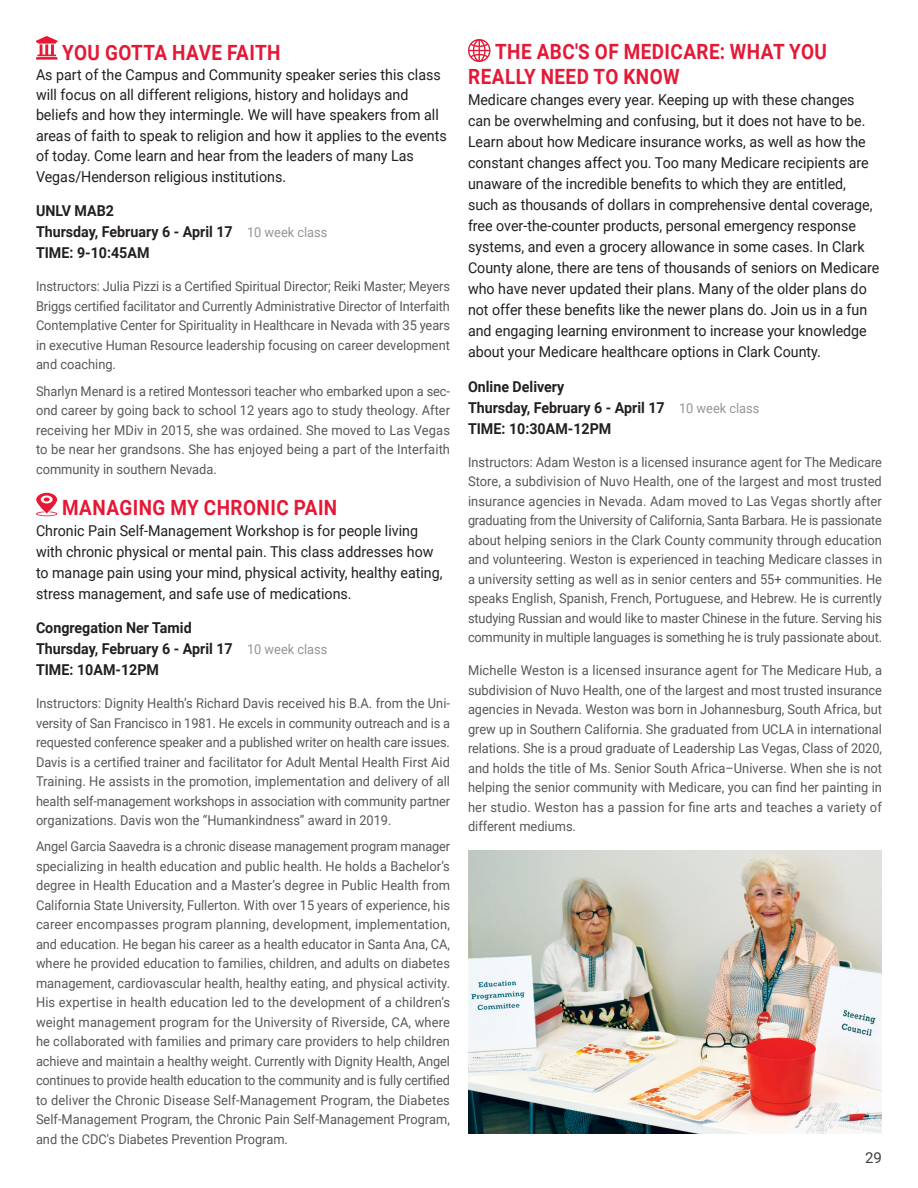
<style>
.page{position:relative;width:918px;height:1188px;background:#fff}
.page>*{position:absolute;margin:0;border:0;box-sizing:border-box;transform-origin:0 0}
.t1{font:700 21px/25.2px "Roboto";letter-spacing:.025em;color:#e51836;scale:.9 1}
.Description{font:15px/21px "Roboto";color:#231f20;scale:.95 1}
.Date___Time{font:700 15px/21px "Roboto";color:#231f20;scale:.95 1}
.t2{font:15px "Roboto";color:#3e3e3f}
.Coordinator_Info{font:13.5px/19.5px "Roboto";color:#57585a;text-align:justify;scale:.95 1}
.Coordinator_Info-2{font:13.5px/19.5px "Roboto";color:#57585a;text-align:justify;scale:.94 1}
.Coordinator_Info-3{font:13.5px/19.5px "Roboto";color:#57585a;text-align:justify;scale:.96 1}
.s1{font-weight:400;font-size:13.5px;color:#939598}
</style>
<div class="page">
<svg style="left:36px;top:36px;width:22px;height:24px"></svg>
<svg style="left:36px;top:493px;width:21px;height:23px"></svg>
<svg style="left:468px;top:39px;width:22px;height:23px"></svg>
<img style="left:468px;top:850px;width:414px;height:284px">
<h2 class="t1" style="left:62px;top:39px;width:244px">YOU GOTTA HAVE FAITH</h2>
<p class="Description" style="left:36px;top:64px;width:434px;line-height:20.4px">As part of the Campus and Community speaker series this class will focus on all different religions, history and holidays and beliefs and how they intermingle. We will have speakers from all areas of faith to speak to religion and how it applies to the events of today. Come learn and hear from the leaders of many Las Vegas/Henderson religious institutions.</p>
<p class="Date___Time" style="left:36px;top:200px;width:308px">UNLV MAB2<br>Thursday, February 6 - April 17 <span class="s1">10 week class<br></span>TIME: 9-10:45AM</p>
<p class="Coordinator_Info" style="left:36px;top:276px;width:437px">Instructors: Julia Pizzi is a Certified Spiritual Director; Reiki Master; Meyers Briggs certified facilitator and Currently Administrative Director of Interfaith Contemplative Center for Spirituality in Healthcare in Nevada with 35 years in executive Human Resource leadership focusing on career development and coaching.</p>
<p class="Coordinator_Info" style="left:36px;top:381px;width:437px">Sharlyn Menard is a retired Montessori teacher who embarked upon a sec&shy;ond career by going back to school 12 years ago to study theology. After receiving her MDiv in 2015, she was ordained. She moved to Las Vegas to be near her grandsons. She has enjoyed being a part of the Interfaith community in southern Nevada.</p>
<h2 class="t1" style="left:62px;top:494px;width:307px">MANAGING MY CHRONIC PAIN</h2>
<p class="Description" style="left:36px;top:519px;width:430px">Chronic Pain Self-Management Workshop is for people living with chronic physical or mental pain. This class addresses how to manage pain using your mind, physical activity, healthy eating, stress management, and safe use of medications.</p>
<p class="Date___Time" style="left:36px;top:617px;width:308px">Congregation Ner Tamid<br>Thursday, February 6 - April 17 <span class="s1">10 week class<br></span>TIME: 10AM-12PM</p>
<p class="Coordinator_Info" style="left:36px;top:693px;width:437px">Instructors: Dignity Health’s Richard Davis received his B.A. from the Uni&shy;versity of San Francisco in 1981. He excels in community outreach and is a requested conference speaker and a published writer on health care issues.<br>Davis is a certified trainer and facilitator for Adult Mental Health First Aid Training. He assists in the promotion, implementation and delivery of all health self-management workshops in association with community partner organizations. Davis won the “Humankindness” award in 2019.</p>
<p class="Coordinator_Info-2" style="left:36px;top:836px;width:442px">Angel Garcia Saavedra is a chronic disease management program manager specializing in health education and public health. He holds a Bachelor’s degree in Health Education and a Master’s degree in Public Health from California State University, Fullerton. With over 15 years of experience, his career encompasses program planning, development, implementation, and education. He began his career as a health educator in Santa Ana, CA, where he provided education to families, children, and adults on diabetes management, cardiovascular health, healthy eating, and physical activity.<br>His expertise in health education led to the development of a children’s weight management program for the University of Riverside, CA, where he collaborated with families and primary care providers to help children achieve and maintain a healthy weight. Currently with Dignity Health, Angel continues to provide health education to the community and is fully certified to deliver the Chronic Disease Self-Management Program, the Diabetes Self-Management Program, the Chronic Pain Self-Management Program, and the CDC's Diabetes Prevention Program.</p>
<h2 class="t1" style="left:468px;top:38px;width:400px;text-indent:27px">THE ABC'S OF MEDICARE: WHAT YOU<br>REALLY NEED TO KNOW</h2>
<p class="Description" style="left:468px;top:89px;width:435px">Medicare changes every year. Keeping up with these changes can be overwhelming and confusing, but it does not have to be.<br>Learn about how Medicare insurance works, as well as how the constant changes affect you. Too many Medicare recipients are unaware of the incredible benefits to which they are entitled, such as thousands of dollars in comprehensive dental coverage, free over-the-counter products, personal emergency response systems, and even a grocery allowance in some cases. In Clark County alone, there are tens of thousands of seniors on Medicare who have never updated their plans. Many of the older plans do not offer these benefits like the newer plans do. Join us in a fun and engaging learning environment to increase your knowledge about your Medicare healthcare options in Clark County.</p>
<p class="Date___Time" style="left:468px;top:375px;width:308px">Online Delivery<br>Thursday, February 6 - April 17 <span class="s1">10 week class<br></span>TIME: 10:30AM-12PM</p>
<p class="Coordinator_Info" style="left:468px;top:452px;width:437px">Instructors: Adam Weston is a licensed insurance agent for The Medicare Store, a subdivision of Nuvo Health, one of the largest and most trusted insurance agencies in Nevada. Adam moved to Las Vegas shortly after graduating from the University of California, Santa Barbara. He is passionate about helping seniors in the Clark County community through education and volunteering. Weston is experienced in teaching Medicare classes in a university setting as well as in senior centers and 55+ communities. He speaks English, Spanish, French, Portuguese, and Hebrew. He is currently studying Russian and would like to master Chinese in the future. Serving his community in multiple languages is something he is truly passionate about.</p>
<p class="Coordinator_Info-3" style="left:468px;top:660px;width:433px">Michelle Weston is a licensed insurance agent for The Medicare Hub, a subdivision of Nuvo Health, one of the largest and most trusted insurance agencies in Nevada. Weston was born in Johannesburg, South Africa, but grew up in Southern California. She graduated from UCLA in international relations. She is a proud graduate of Leadership Las Vegas, Class of 2020, and holds the title of Ms. Senior South Africa–Universe. When she is not helping the senior community with Medicare, you can find her painting in her studio. Weston has a passion for fine arts and teaches a variety of different mediums.</p>
<p class="t2" style="left:865px;top:1147px;width:18px">29</p>
</div>
